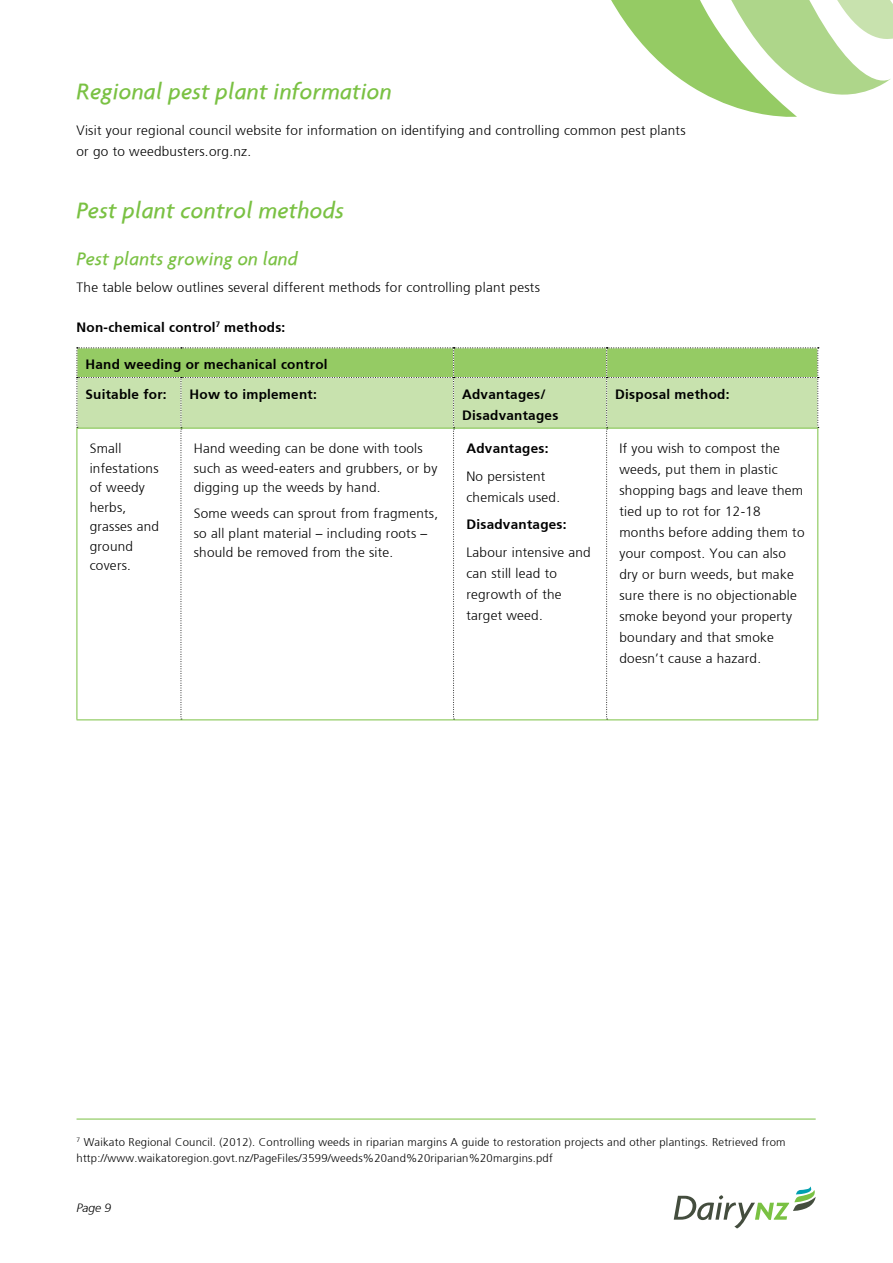
<style>
.page{position:relative;width:893px;height:1263px;background:#fff}
.page>*{position:absolute;margin:0;border:0;box-sizing:border-box;transform-origin:0 0}
.t1{font:italic 500 24px "Agenda";letter-spacing:.01em;color:#7ac143}
.t2{font:italic 500 19.5px "Agenda";letter-spacing:.01em;color:#7ac143}
.t3{font:300 13.5px/21px "Frutiger";letter-spacing:.02em;color:#000}
.t4{font:700 13.5px/29.7px "Frutiger";letter-spacing:.02em;color:#000}
.t5{font:italic 300 12px "Frutiger";color:#000}
.t6{font:300 11.25px/16.5px "Frutiger";letter-spacing:.02em;color:#000}
</style>
<div class="page">
<svg style="left:674px;top:1186px;width:142px;height:42px"></svg>
<svg style="left:611px;top:0;width:282px;height:117px"></svg>
<svg style="left:77px;top:347px;width:742px;height:373px"></svg>
<hr style="left:77px;top:428px;width:104px;height:1px;background:#7ac143">
<hr style="left:77px;top:428px;width:1px;height:291px;background:#7ac143">
<hr style="left:181px;top:428px;width:273px;height:1px;background:#7ac143">
<hr style="left:454px;top:428px;width:153px;height:1px;background:#7ac143">
<hr style="left:607px;top:428px;width:211px;height:1px;background:#7ac143">
<hr style="left:817px;top:428px;width:1px;height:291px;background:#7ac143">
<hr style="left:77px;top:719px;width:104px;height:1px;background:#7ac143">
<hr style="left:181px;top:719px;width:273px;height:1px;background:#7ac143">
<hr style="left:454px;top:719px;width:153px;height:1px;background:#7ac143">
<hr style="left:607px;top:719px;width:211px;height:1px;background:#7ac143">
<hr style="left:77px;top:1119px;width:739px;height:1px;background:#7ac143">
<h1 class="t1" style="left:77px;top:77px;width:317px">Regional pest plant information</h1>
<p class="t3" style="left:77px;top:120px;width:611px">Visit your regional council website for information on identifying and controlling common pest plants or go to weedbusters.org.nz.</p>
<h1 class="t1" style="left:77px;top:195px;width:269px">Pest plant control methods</h1>
<h2 class="t2" style="left:77px;top:247px;width:223px">Pest plants growing on land</h2>
<p class="t3" style="left:77px;top:277px;width:465px">The table below outlines several different methods for controlling plant pests</p>
<p class="t4" style="left:77px;top:312px;width:210px">Non-chemical control<sup>7</sup> methods:</p>
<p class="t4" style="left:85px;top:349px;width:244px">Hand weeding or mechanical control<br>Suitable for:</p>
<p class="t4" style="left:189px;top:379px;width:129px">How to implement:</p>
<p class="t4" style="left:462px;top:383px;width:98px;line-height:21px">Advantages/<br>Disadvantages</p>
<p class="t4" style="left:615px;top:379px;width:116px">Disposal method:</p>
<p class="t3" style="left:90px;top:439px;width:71px;line-height:19.5px">Small infestations of weedy herbs, grasses and ground covers.</p>
<p class="t3" style="left:194px;top:439px;width:245px;line-height:19.5px">Hand weeding can be done with tools such as weed-eaters and grubbers, or by digging up the weeds by hand.</p>
<p class="t3" style="left:194px;top:504px;width:246px;line-height:19.5px">Some weeds can sprout from fragments, so all plant material – including roots – should be removed from the site.</p>
<p class="t4" style="left:466px;top:434px;width:84px">Advantages:</p>
<p class="t3" style="left:466px;top:466px;width:95px">No persistent chemicals used.</p>
<p class="t4" style="left:466px;top:510px;width:102px">Disadvantages:</p>
<p class="t3" style="left:466px;top:542px;width:126px">Labour intensive and can still lead to regrowth of the target weed.</p>
<p class="t3" style="left:619px;top:438px;width:187px">If you wish to compost the weeds, put them in plastic shopping bags and leave them tied up to rot for 12-18 months before adding them to your compost. You can also dry or burn weeds, but make sure there is no objectionable smoke beyond your property boundary and that smoke doesn’t cause a hazard.</p>
<p class="t6" style="left:77px;top:1134px;width:710px"><sup>7</sup> Waikato Regional Council. (2012). Controlling weeds in riparian margins A guide to restoration projects and other plantings. Retrieved from http://www.waikatoregion.govt.nz/PageFiles/3599/weeds%20and%20riparian%20margins.pdf</p>
<p class="t5" style="left:77px;top:1201px;width:36px">Page 9</p>
</div>
